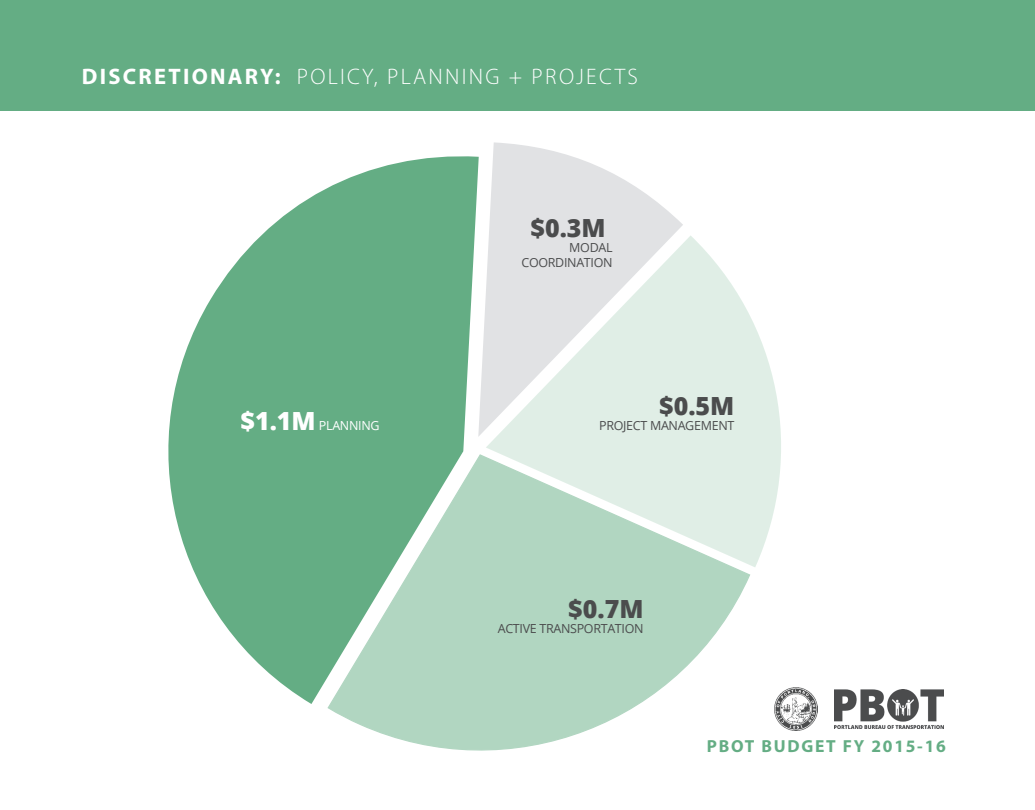
<style>
.page{position:relative;width:1035px;height:810px;background:#fff}
.page>*{position:absolute;margin:0;border:0;box-sizing:border-box;transform-origin:0 0}
.t1{font:800 25px "Open Sans";color:#4b4c4d}
.t2{font:300 22.5px "Myriad Pro";letter-spacing:.1em;color:#fff}
.t3{font:700 17.5px "Myriad Pro";letter-spacing:.1em;color:#64ad84}
.t4{font:12.5px/15px "Open Sans";letter-spacing:-.025em;color:#4b4c4d;text-align:right}
.t5{font:12.5px "Open Sans";letter-spacing:-.025em;color:#fff}
.s1{font-weight:700}
.s2{font-weight:800;font-size:25px}
</style>
<div class="page">
<div style="left:0;top:0;width:1035px;height:110px;background:#64ad84"></div>
<img style="left:774px;top:687px;width:44px;height:44px">
<img style="left:835px;top:690px;width:108px;height:38px">
<svg style="left:327px;top:454px;width:423px;height:297px"></svg>
<svg style="left:486px;top:236px;width:295px;height:331px;fill:#e0eee6"></svg>
<svg style="left:479px;top:142px;width:204px;height:295px;fill:#e1e2e4"></svg>
<svg style="left:168px;top:156px;width:311px;height:548px;fill:#64ad84"></svg>
<h2 class="t2" style="left:82px;top:63px;width:558px"><span class="s1">DISCRETIONARY:</span> POLICY, PLANNING + PROJECTS</h2>
<p class="t5" style="left:240px;top:417px;width:141px"><span class="s2">$1.1M</span> PLANNING</p>
<h1 class="t1" style="left:530px;top:209px;width:77px">$0.3M</h1>
<p class="t4" style="left:521px;top:239px;width:93px">MODAL<br>COORDINATION</p>
<h1 class="t1" style="left:659px;top:387px;width:77px">$0.5M</h1>
<p class="t4" style="left:599px;top:417px;width:137px">PROJECT MANAGEMENT</p>
<h1 class="t1" style="left:568px;top:590px;width:77px">$0.7M</h1>
<p class="t4" style="left:498px;top:621px;width:147px">ACTIVE TRANSPORTATION</p>
<h3 class="t3" style="left:707px;top:734px;width:241px">PBOT BUDGET FY 2015-16</h3>
</div>
